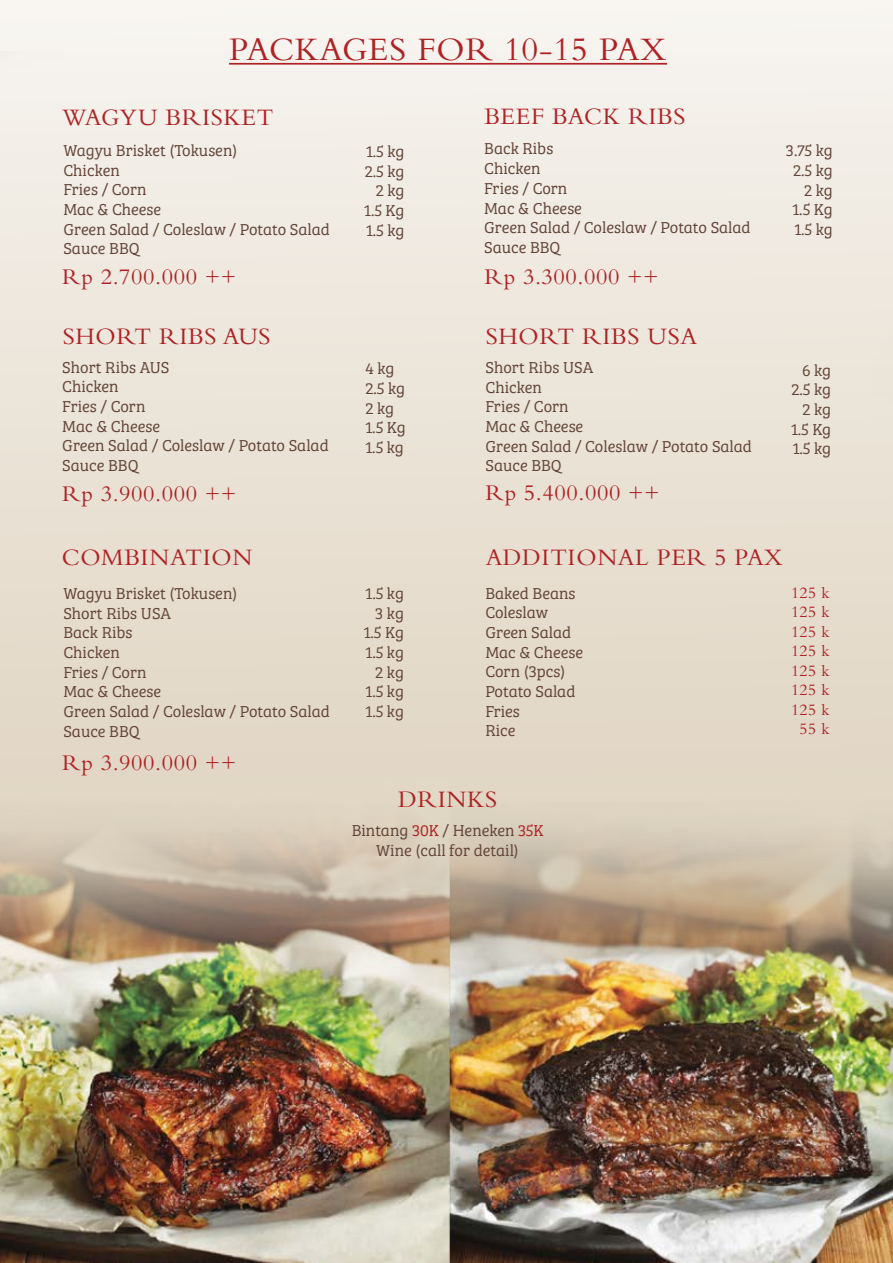
<style>
.page{position:relative;width:893px;height:1263px;background:#fff}
.page>*{position:absolute;margin:0;border:0;box-sizing:border-box;transform-origin:0 0}
.t1{font:34.2px "Bembo Std";letter-spacing:.025em;color:#ae2225}
.t2{font:24.6px "Bembo Std";letter-spacing:.025em;color:#ae2225}
.t3{font:23.25px "Bembo Std";letter-spacing:.025em;color:#ae2225}
.t4{font:16.5px/19.5px "Bembo Std";letter-spacing:.025em;color:#ae2225;text-align:center}
.t5{font:300 16.35px/19.6px "Bree Serif";color:#624438}
.s1{color:#ae2225}
</style>
<div class="page">
<div style="left:0;top:1px;width:893px;height:1262px;background:#f7f5f0"></div>
<img style="left:0;top:62px;width:893px;height:1201px">
<hr style="left:229px;top:63px;width:438px;height:2px;background:#ae2225">
<h1 class="t1" style="left:229px;top:30px;width:439px">PACKAGES FOR 10-15 PAX</h1>
<h2 class="t2" style="left:62px;top:103px;width:213px">WAGYU BRISKET</h2>
<h2 class="t2" style="left:484px;top:102px;width:203px">BEEF BACK RIBS</h2>
<p class="t5" style="left:63px;top:140px;width:268px">Wagyu Brisket (Tokusen)<br>Chicken<br>Fries / Corn<br>Mac &amp; Cheese<br>Green Salad / Coleslaw / Potato Salad<br>Sauce BBQ</p>
<p class="t5" style="left:364px;top:141px;width:42px;text-align:right">1.5 kg<br>2.5 kg<br>2 kg<br>1.5 Kg<br>1.5 kg</p>
<p class="t5" style="left:484px;top:138px;width:268px">Back Ribs<br>Chicken<br>Fries / Corn<br>Mac &amp; Cheese<br>Green Salad / Coleslaw / Potato Salad<br>Sauce BBQ</p>
<h3 class="t3" style="left:62px;top:263px;width:176px">Rp 2.700.000 ++</h3>
<h3 class="t3" style="left:485px;top:263px;width:176px">Rp 3.300.000 ++</h3>
<h2 class="t2" style="left:63px;top:322px;width:209px">SHORT RIBS AUS</h2>
<h2 class="t2" style="left:486px;top:322px;width:213px">SHORT RIBS USA</h2>
<p class="t5" style="left:786px;top:140px;width:48px;text-align:right">3.75 kg<br>2.5 kg<br>2 kg<br>1.5 Kg<br>1.5 kg</p>
<p class="t5" style="left:62px;top:356px;width:268px">Short Ribs AUS<br>Chicken<br>Fries / Corn<br>Mac &amp; Cheese<br>Green Salad / Coleslaw / Potato Salad<br>Sauce BBQ</p>
<p class="t5" style="left:486px;top:357px;width:268px">Short Ribs USA<br>Chicken<br>Fries / Corn<br>Mac &amp; Cheese<br>Green Salad / Coleslaw / Potato Salad<br>Sauce BBQ</p>
<p class="t5" style="left:366px;top:358px;width:42px">4 kg<br>2.5 kg<br>2 kg<br>1.5 Kg<br>1.5 kg</p>
<p class="t5" style="left:791px;top:359px;width:42px;text-align:right">6 kg<br>2.5 kg<br>2 kg<br>1.5 Kg<br>1.5 kg</p>
<h3 class="t3" style="left:62px;top:480px;width:176px">Rp 3.900.000 ++</h3>
<h3 class="t3" style="left:485px;top:479px;width:176px">Rp 5.400.000 ++</h3>
<h2 class="t2" style="left:62px;top:542px;width:192px">COMBINATION</h2>
<h2 class="t2" style="left:486px;top:542px;width:299px">ADDITIONAL PER 5 PAX</h2>
<p class="t5" style="left:63px;top:583px;width:268px">Wagyu Brisket (Tokusen)<br>Short Ribs USA<br>Back Ribs<br>Chicken<br>Fries / Corn<br>Mac &amp; Cheese<br>Green Salad / Coleslaw / Potato Salad<br>Sauce BBQ</p>
<h3 class="t3" style="left:62px;top:749px;width:176px">Rp 3.900.000 ++</h3>
<p class="t5" style="left:364px;top:583px;width:42px;text-align:right">1.5 kg<br>3 kg<br>1.5 Kg<br>1.5 kg<br>2 kg<br>1.5 kg<br>1.5 kg</p>
<p class="t4" style="left:791px;top:582px;width:40px">125 k<br>125 k<br>125 k<br>125 k<br>125 k<br>125 k<br>125 k<br>55 k</p>
<p class="t5" style="left:485px;top:582px;width:99px">Baked Beans<br>Coleslaw<br>Green Salad<br>Mac &amp; Cheese<br>Corn (3pcs)<br>Potato Salad<br>Fries<br>Rice</p>
<h2 class="t2" style="left:398px;top:784px;width:100px">DRINKS</h2>
<p class="t5" style="left:352px;top:820px;width:193px;text-align:center">Bintang <span class="s1">30K</span> / Heneken <span class="s1">35K<br></span>Wine (call for detail)</p>
</div>
